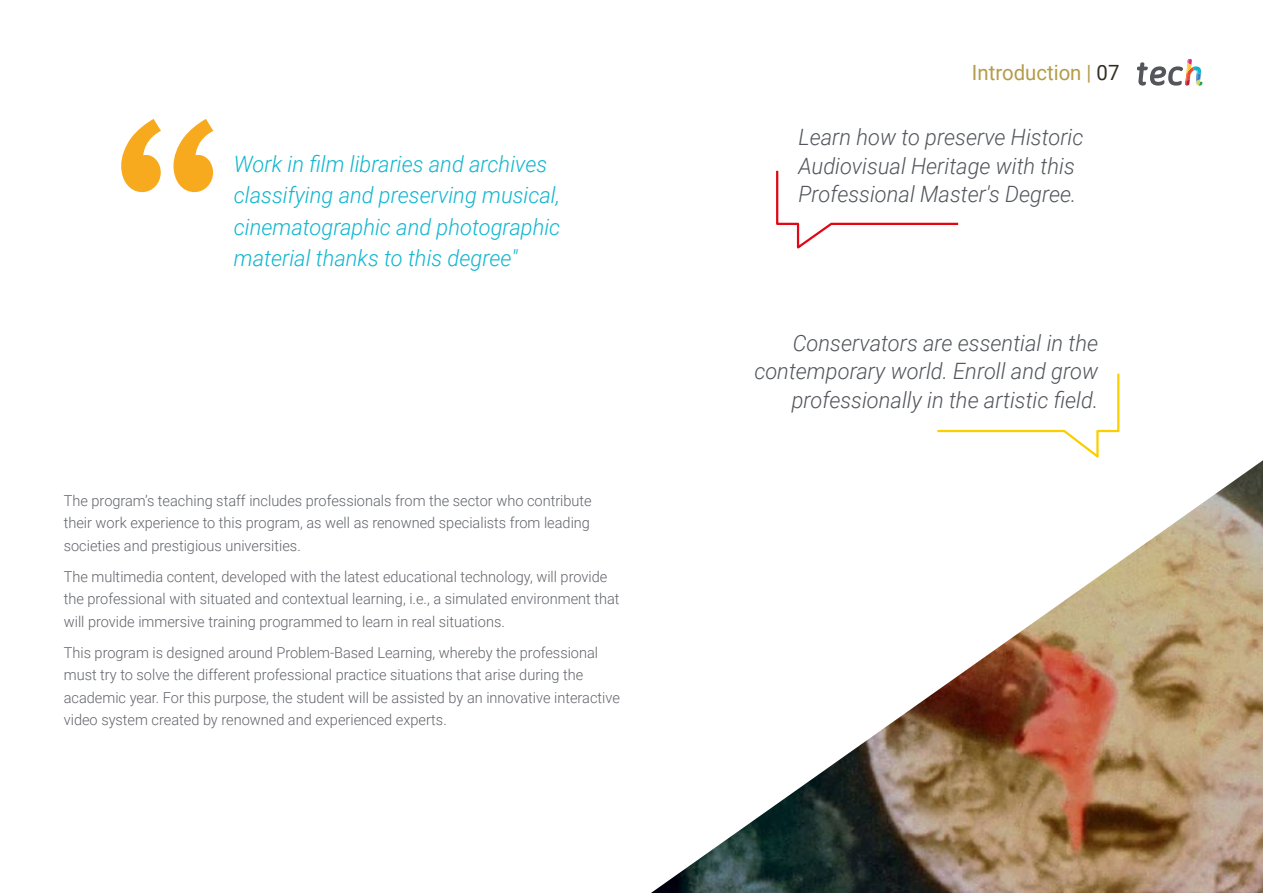
<style>
.page{position:relative;width:1263px;height:893px;background:#fff}
.page>*{position:absolute;margin:0;border:0;box-sizing:border-box;transform-origin:0 0}
.t1{font:italic 300 22.5px/28.5px "Roboto";color:#52555b;text-align:right}
.t2{font:italic 300 22.5px/31.5px "Roboto";color:#0fb6cf}
.t3{font:21px "Roboto";color:#b49c4b}
.t4{font:300 15px/22.5px "Roboto";color:#61646a}
.s1{color:#312e20}
</style>
<div class="page">
<svg style="left:121px;top:119px;width:92px;height:73px"></svg>
<svg style="left:937px;top:373px;width:183px;height:85px"></svg>
<svg style="left:776px;top:170px;width:183px;height:79px"></svg>
<svg style="left:1137px;top:59px;width:65px;height:27px"></svg>
<img style="left:651px;top:460px;width:612px;height:433px">
<h1 class="t2" style="left:234px;top:147px;width:328px">Work in film libraries and archives classifying and preserving musical, cinematographic and photographic material thanks to this degree"</h1>
<p class="t4" style="left:64px;top:488px;width:529px;text-align:justify">The program’s teaching staff includes professionals from the sector who contribute their work experience to this program, as well as renowned specialists from leading societies and prestigious universities.</p>
<p class="t4" style="left:64px;top:564px;width:557px">The multimedia content, developed with the latest educational technology, will provide the professional with situated and contextual learning, i.e., a simulated environment that will provide immersive training programmed to learn in real situations.</p>
<p class="t4" style="left:64px;top:640px;width:558px">This program is designed around Problem-Based Learning, whereby the professional must try to solve the different professional practice situations that arise during the academic year. For this purpose, the student will be assisted by an innovative interactive video system created by renowned and experienced experts.</p>
<h2 class="t3" style="left:972px;top:57px;width:149px">Introduction | <span class="s1">07</span></h2>
<h1 class="t1" style="left:798px;top:122px;width:286px;text-align:left">Learn how to preserve Historic<br>Audiovisual Heritage with this<br>Professional Master's Degree.</h1>
<h1 class="t1" style="left:754px;top:328px;width:345px">Conservators are essential in the contemporary world. Enroll and grow professionally in the artistic field.</h1>
</div>
